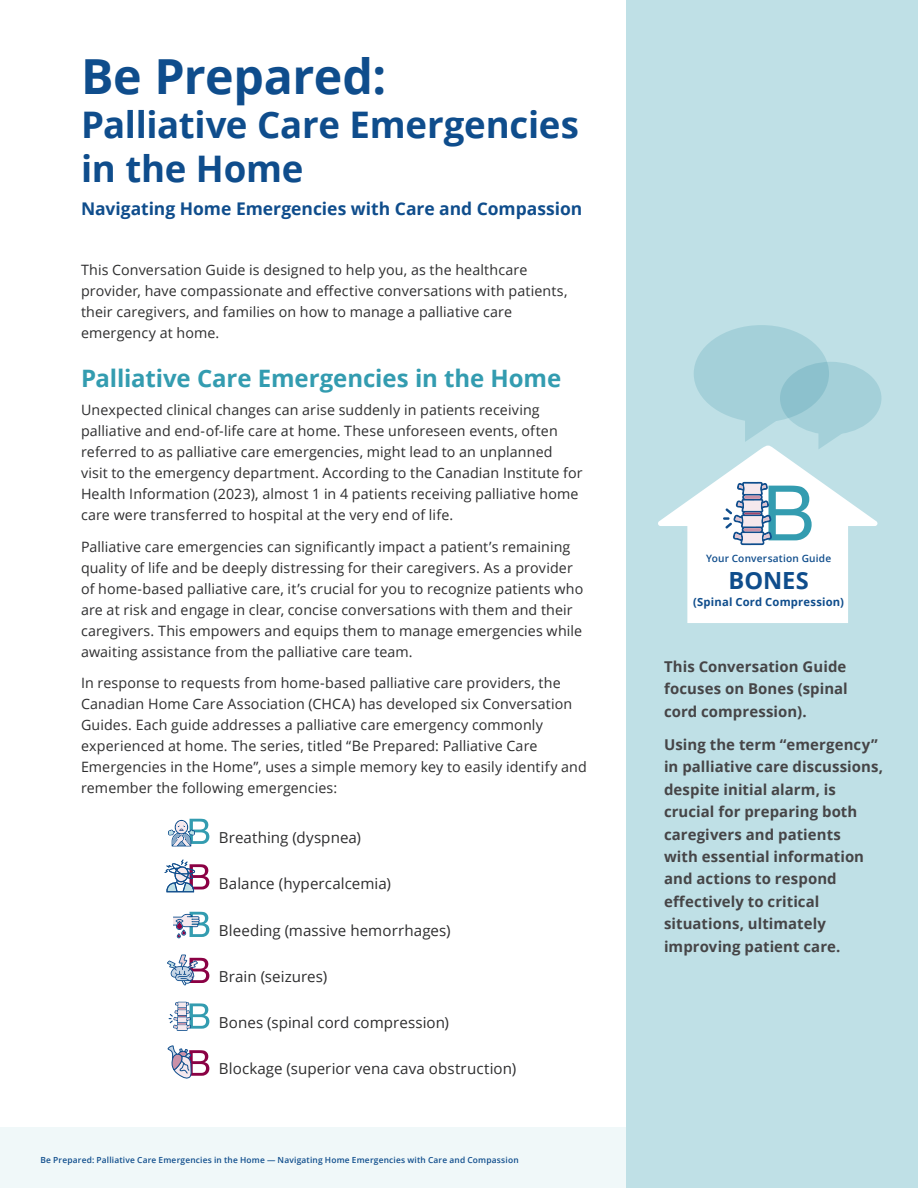
<style>
.page{position:relative;width:918px;height:1188px;background:#fff}
.page>*{position:absolute;margin:0;border:0;box-sizing:border-box;transform-origin:0 0}
.t1{font:700 48.3px "Open Sans";letter-spacing:-.01em;color:#0f4d8c}
.t2{font:700 36.6px/44px "Open Sans";letter-spacing:-.005em;color:#0f4d8c}
.H5{font:700 24px "Open Sans";letter-spacing:-.005em;color:#339cb0}
.t3{font:700 23.7px "Open Sans";letter-spacing:-.005em;color:#0f4d8c}
.t4{font:700 17.55px "Open Sans";color:#0f4d8c}
.BC__Left_space_after_more{font:15.15px "Open Sans";letter-spacing:.005em;color:#2e2e2f}
.Body_side{font:700 15px/22.4px "Open Sans";letter-spacing:.005em;color:#464547;text-align:justify}
.BC__Left{font:14.25px/21px "Open Sans";letter-spacing:.01em;color:#2e2e2f}
.t5{font:700 11.25px "Open Sans";letter-spacing:.015em;color:#0f4d8c}
.t6{font:600 10.2px "Open Sans";letter-spacing:.02em;color:#0f4d8c}
.t7{font:600 8.4px "Open Sans";letter-spacing:.025em;color:#0f4d8c}
</style>
<div class="page">
<div style="left:0;top:1127px;width:918px;height:61px;background:#f0f8f9"></div>
<svg style="left:168px;top:819px;width:41px;height:27px"></svg>
<svg style="left:165px;top:860px;width:44px;height:32px"></svg>
<svg style="left:173px;top:912px;width:36px;height:26px"></svg>
<svg style="left:167px;top:955px;width:42px;height:31px"></svg>
<svg style="left:169px;top:1002px;width:40px;height:29px"></svg>
<svg style="left:167px;top:1045px;width:42px;height:34px"></svg>
<div style="left:626px;top:0;width:292px;height:1188px;background:#bfe0e6"></div>
<div style="left:694px;top:325px;width:135px;height:97px;background:#a4d0d9;border-radius:50%"></div>
<div style="left:780px;top:362px;width:101px;height:73px;background:linear-gradient(to right,#88bfcb,#abd5dd);border-radius:50%"></div>
<svg style="left:658px;top:412px;width:220px;height:211px"></svg>
<p class="t1" style="left:81px;top:42px;width:307px">Be Prepared:</p>
<p class="t2" style="left:81px;top:102px;width:499px">Palliative Care Emergencies in the Home</p>
<p class="t4" style="left:81px;top:196px;width:503px">Navigating Home Emergencies with Care and Compassion</p>
<p class="BC__Left" style="left:81px;top:259px;width:488px">This Conversation Guide is designed to help you, as the healthcare provider, have compassionate and effective conversations with patients, their caregivers, and families on how to manage a palliative care emergency at home.</p>
<p class="H5" style="left:81px;top:362px;width:482px">Palliative Care Emergencies in the Home</p>
<p class="BC__Left" style="left:81px;top:399px;width:503px">Unexpected clinical changes can arise suddenly in patients receiving palliative and end-of-life care at home. These unforeseen events, often referred to as palliative care emergencies, might lead to an unplanned visit to the emergency department. According to the Canadian Institute for Health Information (2023), almost 1 in 4 patients receiving palliative home care were transferred to hospital at the very end of life.</p>
<p class="BC__Left" style="left:81px;top:536px;width:504px">Palliative care emergencies can significantly impact a patient’s remaining quality of life and be deeply distressing for their caregivers. As a provider of home-based palliative care, it’s crucial for you to recognize patients who are at risk and engage in clear, concise conversations with them and their caregivers. This empowers and equips them to manage emergencies while awaiting assistance from the palliative care team.</p>
<p class="BC__Left" style="left:81px;top:672px;width:507px">In response to requests from home-based palliative care providers, the Canadian Home Care Association (CHCA) has developed six Conversation Guides. Each guide addresses a palliative care emergency commonly experienced at home. The series, titled “Be Prepared: Palliative Care Emergencies in the Home”, uses a simple memory key to easily identify and remember the following emergencies:</p>
<p class="BC__Left_space_after_more" style="left:219px;top:827px;width:144px">Breathing (dyspnea)</p>
<p class="BC__Left_space_after_more" style="left:219px;top:873px;width:173px">Balance (hypercalcemia)</p>
<p class="BC__Left_space_after_more" style="left:219px;top:920px;width:233px">Bleeding (massive hemorrhages)</p>
<p class="BC__Left_space_after_more" style="left:219px;top:966px;width:110px">Brain (seizures)</p>
<p class="BC__Left_space_after_more" style="left:219px;top:1012px;width:232px">Bones (spinal cord compression)</p>
<p class="BC__Left_space_after_more" style="left:219px;top:1058px;width:299px">Blockage (superior vena cava obstruction)</p>
<p class="t7" style="left:40px;top:1154px;width:480px">Be Prepared: Palliative Care Emergencies in the Home — Navigating Home Emergencies with Care and Compassion</p>
<p class="t6" style="left:706px;top:552px;width:127px">Your Conversation Guide</p>
<p class="t3" style="left:729px;top:563px;width:82px">BONES</p>
<p class="t5" style="left:693px;top:594px;width:152px">(Spinal Cord Compression)</p>
<p class="Body_side" style="left:664px;top:655px;width:185px">This Conversation Guide focuses on Bones (spinal cord compression).</p>
<p class="Body_side" style="left:664px;top:733px;width:221px;text-align:left">Using the term “emergency” in palliative care discussions, despite initial alarm, is crucial for preparing both caregivers and patients<br>with essential information and actions to respond effectively to critical situations, ultimately improving patient care.</p>
</div>
